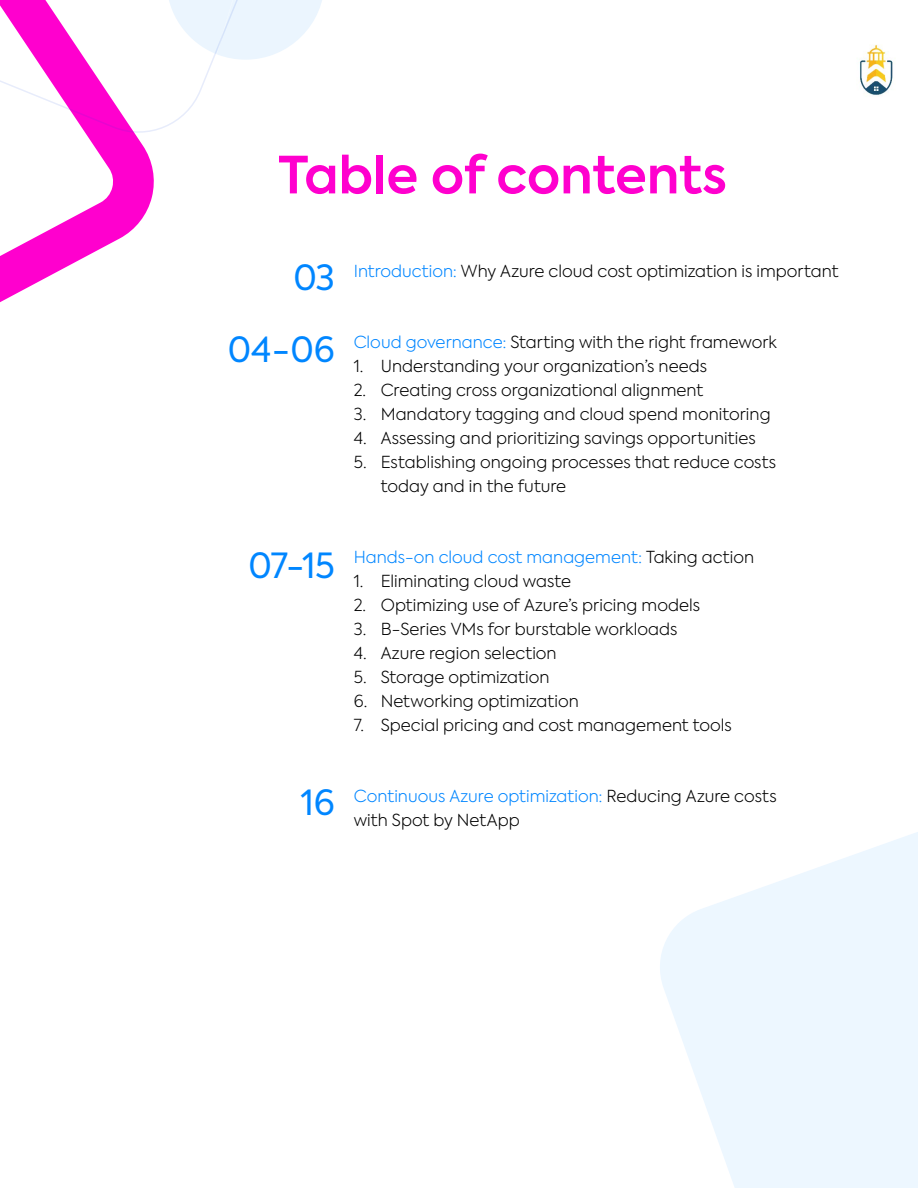
<style>
.page{position:relative;width:918px;height:1188px;background:#fff}
.page>*{position:absolute;margin:0;border:0;box-sizing:border-box;transform-origin:0 0}
.t1{font:600 51px "Axiforma";color:#ff00ce}
.t2{font:34.5px/71.4px "Axiforma";letter-spacing:-.005em;color:#0086ff;text-align:right}
.t3{font:300 16.5px/24px "Axiforma";color:#000}
.t4{font:300 16.5px "Axiforma";color:#0086ff}
.s1{color:#0086ff}
.s2{color:#000}
</style>
<div class="page">
<svg style="left:0;top:141px;width:154px;height:162px"></svg>
<svg style="left:660px;top:832px;width:258px;height:356px;fill:#edf7ff"></svg>
<svg style="left:0;top:0;width:322px;height:141px"></svg>
<img style="left:859px;top:44px;width:34px;height:51px">
<h1 class="t1" style="left:278px;top:141px;width:450px">Table of contents</h1>
<h2 class="t2" style="left:228px;top:243px;width:109px">03<br>04-06</h2>
<p class="t3" style="left:354px;top:259px;width:486px"><span class="s1">Introduction:</span> Why Azure cloud cost optimization is important</p>
<p class="t3" style="left:354px;top:330px;width:425px"><span class="s1">Cloud governance:</span> Starting with the right framework</p>
<p class="t3" style="left:354px;top:354px;width:355px">1. Understanding your organization’s needs</p>
<p class="t3" style="left:354px;top:378px;width:351px">2. Creating cross organizational alignment</p>
<p class="t3" style="left:354px;top:402px;width:418px">3. Mandatory tagging and cloud spend monitoring</p>
<p class="t3" style="left:354px;top:426px;width:403px">4. Assessing and prioritizing savings opportunities</p>
<p class="t3" style="left:381px;top:450px;width:397px;text-indent:-27px">5. Establishing ongoing processes that reduce costs today and in the future</p>
<h2 class="t2" style="left:249px;top:530px;width:88px">07-15</h2>
<p class="t4" style="left:354px;top:546px;width:402px">Hands-on cloud cost management: <span class="s2">Taking action</span></p>
<p class="t3" style="left:354px;top:569px;width:219px">1. Eliminating cloud waste</p>
<p class="t3" style="left:354px;top:593px;width:348px">2. Optimizing use of Azure’s pricing models</p>
<p class="t3" style="left:354px;top:617px;width:325px">3. B-Series VMs for burstable workloads</p>
<p class="t3" style="left:354px;top:641px;width:204px">4. Azure region selection</p>
<p class="t3" style="left:354px;top:665px;width:197px">5. Storage optimization</p>
<p class="t3" style="left:354px;top:689px;width:227px">6. Networking optimization</p>
<p class="t3" style="left:354px;top:713px;width:380px">7. Special pricing and cost management tools</p>
<h2 class="t2" style="left:301px;top:768px;width:36px">16</h2>
<p class="t3" style="left:354px;top:784px;width:424px"><span class="s1">Continuous Azure optimization:</span> Reducing Azure costs with Spot by NetApp</p>
</div>
